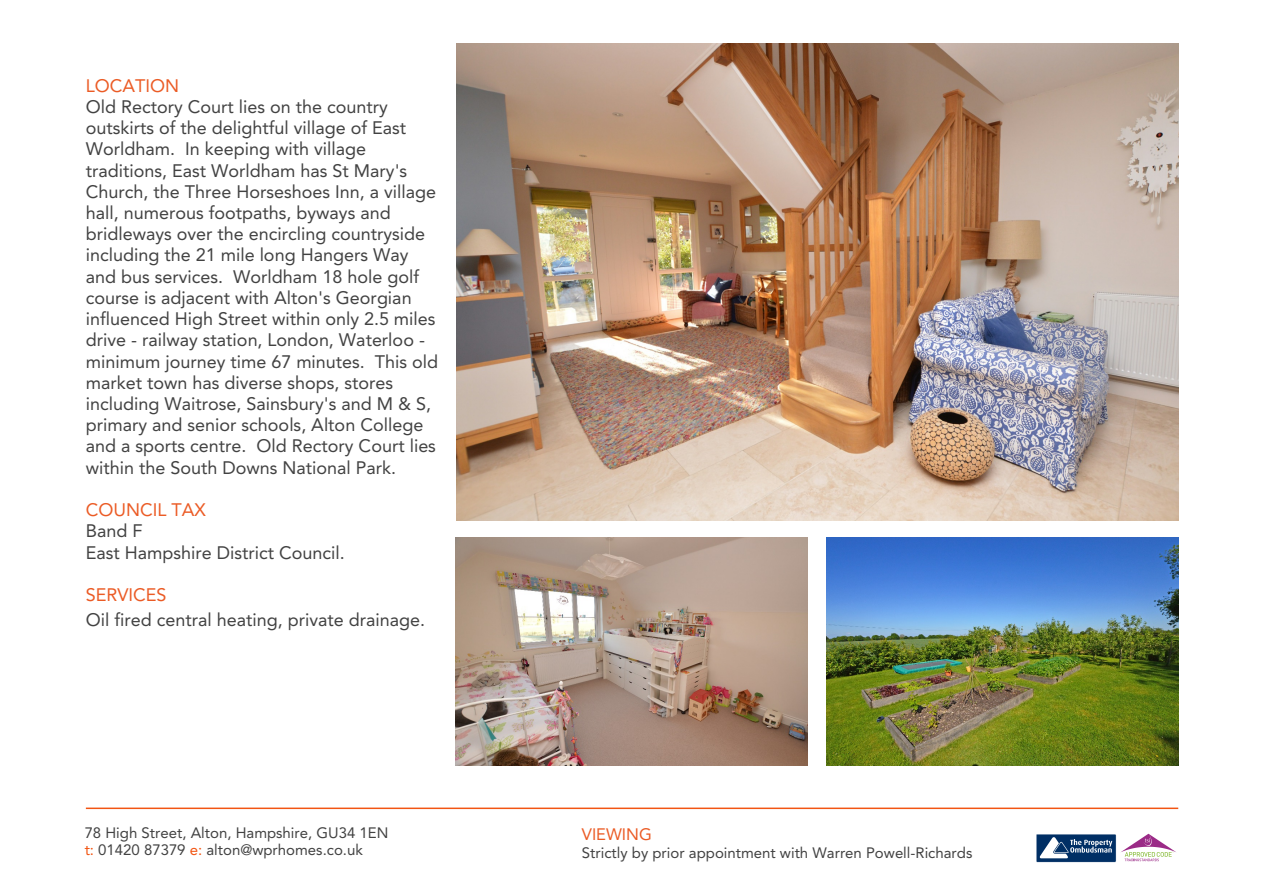
<style>
.page{position:relative;width:1263px;height:893px;background:#fff}
.page>*{position:absolute;margin:0;border:0;box-sizing:border-box;transform-origin:0 0}
.t1{font:18px/21.1px "Avenir LT Std";color:#424242}
.t2{font:18px "Avenir LT Std";color:#eb5b25}
.t3{font:16.5px "Avenir LT Std";color:#eb5b25}
.t4{font:15px/17.7px "Avenir LT Std";color:#424242}
.s1{color:#f25513}
</style>
<div class="page">
<img style="left:456px;top:537px;width:351px;height:229px">
<img style="left:827px;top:537px;width:351px;height:229px">
<img style="left:456px;top:44px;width:722px;height:476px">
<hr style="left:86px;top:807px;width:1092px;height:2px;background:#f25513">
<svg style="left:1036px;top:834px;width:140px;height:28px"></svg>
<p class="t2" style="left:86px;top:78px;width:95px">LOCATION</p>
<p class="t1" style="left:86px;top:98px;width:354px">Old Rectory Court lies on the country outskirts of the delightful village of East Worldham. In keeping with village traditions, East Worldham has St Mary's Church, the Three Horseshoes Inn, a village hall, numerous footpaths, byways and bridleways over the encircling countryside including the 21 mile long Hangers Way and bus services. Worldham 18 hole golf course is adjacent with Alton's Georgian influenced High Street within only 2.5 miles drive - railway station, London, Waterloo - minimum journey time 67 minutes. This old market town has diverse shops, stores including Waitrose, Sainsbury's and M &amp; S, primary and senior schools, Alton College and a sports centre. Old Rectory Court lies within the South Downs National Park.</p>
<p class="t2" style="left:86px;top:502px;width:122px">COUNCIL TAX</p>
<p class="t1" style="left:86px;top:522px;width:261px">Band F<br>East Hampshire District Council.</p>
<p class="t2" style="left:86px;top:587px;width:82px">SERVICES</p>
<p class="t1" style="left:86px;top:611px;width:341px">Oil fired central heating, private drainage.</p>
<p class="t4" style="left:85px;top:825px;width:305px">78 High Street, Alton, Hampshire, GU34 1EN <span class="s1">t:</span> 01420 87379 <span class="s1">e:</span> alton@wprhomes.co.uk</p>
<p class="t3" style="left:582px;top:827px;width:71px">VIEWING</p>
<p class="t4" style="left:582px;top:845px;width:392px">Strictly by prior appointment with Warren Powell-Richards</p>
</div>
